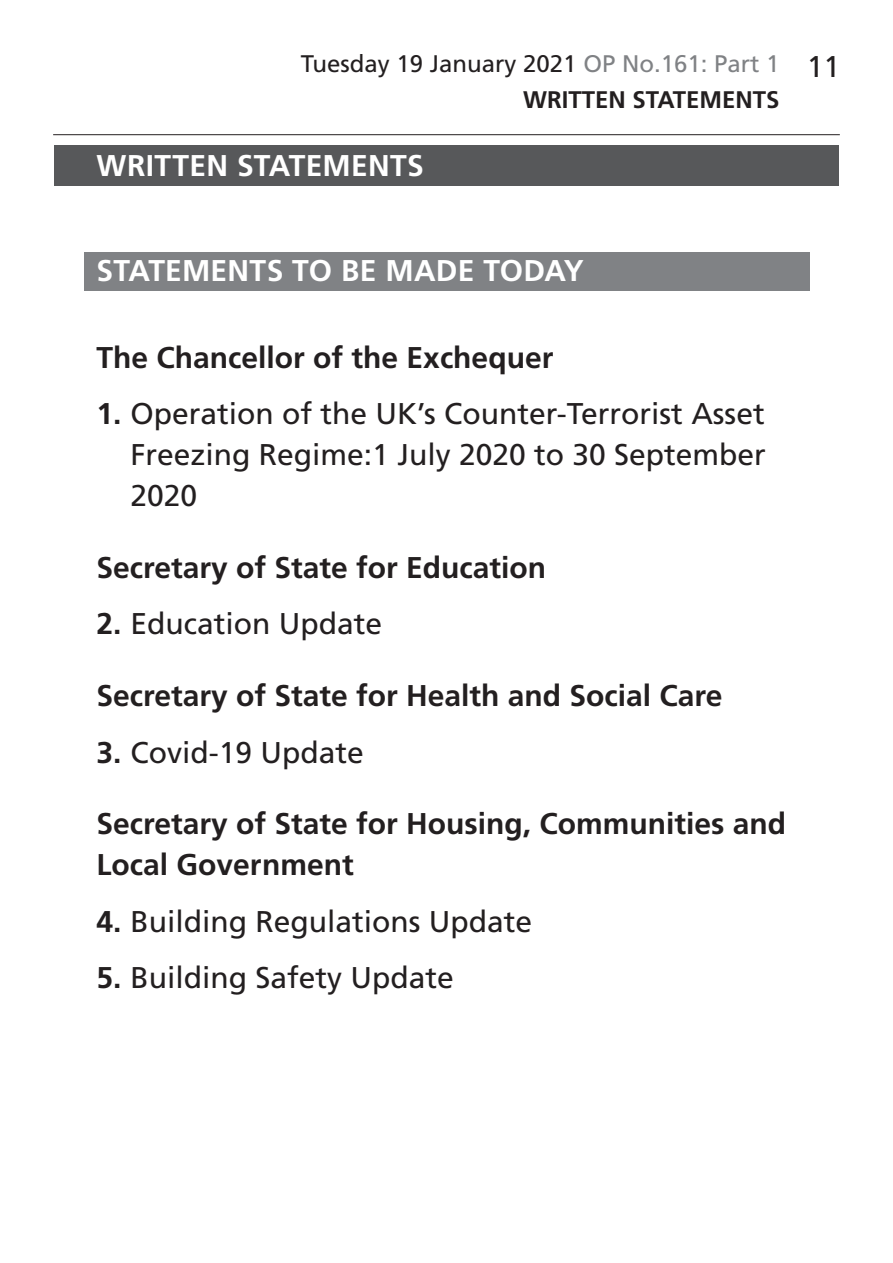
<style>
.page{position:relative;width:893px;height:1263px;background:#fff}
.page>*{position:absolute;margin:0;border:0;box-sizing:border-box;transform-origin:0 0}
.t1{font:30px/41px "Frutiger LT Std";color:#231f20;text-align:justify}
.t2{font:700 30px/41px "Frutiger LT Std";color:#231f20}
.t3{font:700 30px "Frutiger LT Std";letter-spacing:.005em;color:#fff}
.t4{font:24px/35.5px "Frutiger LT Std";color:#231f20;text-align:center}
.t5{font:700 24px "Frutiger LT Std";color:#231f20}
.s1{color:#808285}
.s2{font-weight:700}
</style>
<div class="page">
<hr style="left:53px;top:134px;width:787px;height:1px;background:#231f20">
<div style="left:54px;top:146px;width:785px;height:40px;background:#57585a"></div>
<div style="left:84px;top:252px;width:725px;height:38px;background:#808285"></div>
<p class="t4" style="left:301px;top:46px;width:480px">Tuesday 19 January 2021 <span class="s1">OP No.161: Part 1<br></span><span class="s2">Written</span></p>
<p class="t5" style="left:633px;top:85px;width:30px">Statements</p>
<p class="t3" style="left:97px;top:148px;width:329px">WRITTEN STATEMENTS</p>
<p class="t1" style="left:807px;top:46px;width:35px">11</p>
<p class="t3" style="left:97px;top:253px;width:489px">STATEMENTS TO BE MADE TODAY</p>
<p class="t2" style="left:97px;top:337px;width:458px">The Chancellor of the Exchequer</p>
<p class="t1" style="left:131px;top:394px;width:637px;text-indent:-34px"><span class="s2">1.</span> Operation of the UK’s Counter-Terrorist Asset Freezing Regime:1 July 2020 to 30 September 2020</p>
<p class="t2" style="left:97px;top:547px;width:451px">Secretary of State for Education</p>
<p class="t1" style="left:97px;top:604px;width:287px"><span class="s2">2.</span> Education Update</p>
<p class="t2" style="left:97px;top:675px;width:627px">Secretary of State for Health and Social Care</p>
<p class="t1" style="left:97px;top:732px;width:269px"><span class="s2">3.</span> Covid-19 Update</p>
<p class="t2" style="left:97px;top:804px;width:691px">Secretary of State for Housing, Communities and<br>Local Government</p>
<p class="t1" style="left:97px;top:901px;width:437px"><span class="s2">4.</span> Building Regulations Update</p>
<p class="t1" style="left:97px;top:957px;width:359px"><span class="s2">5.</span> Building Safety Update</p>
</div>
